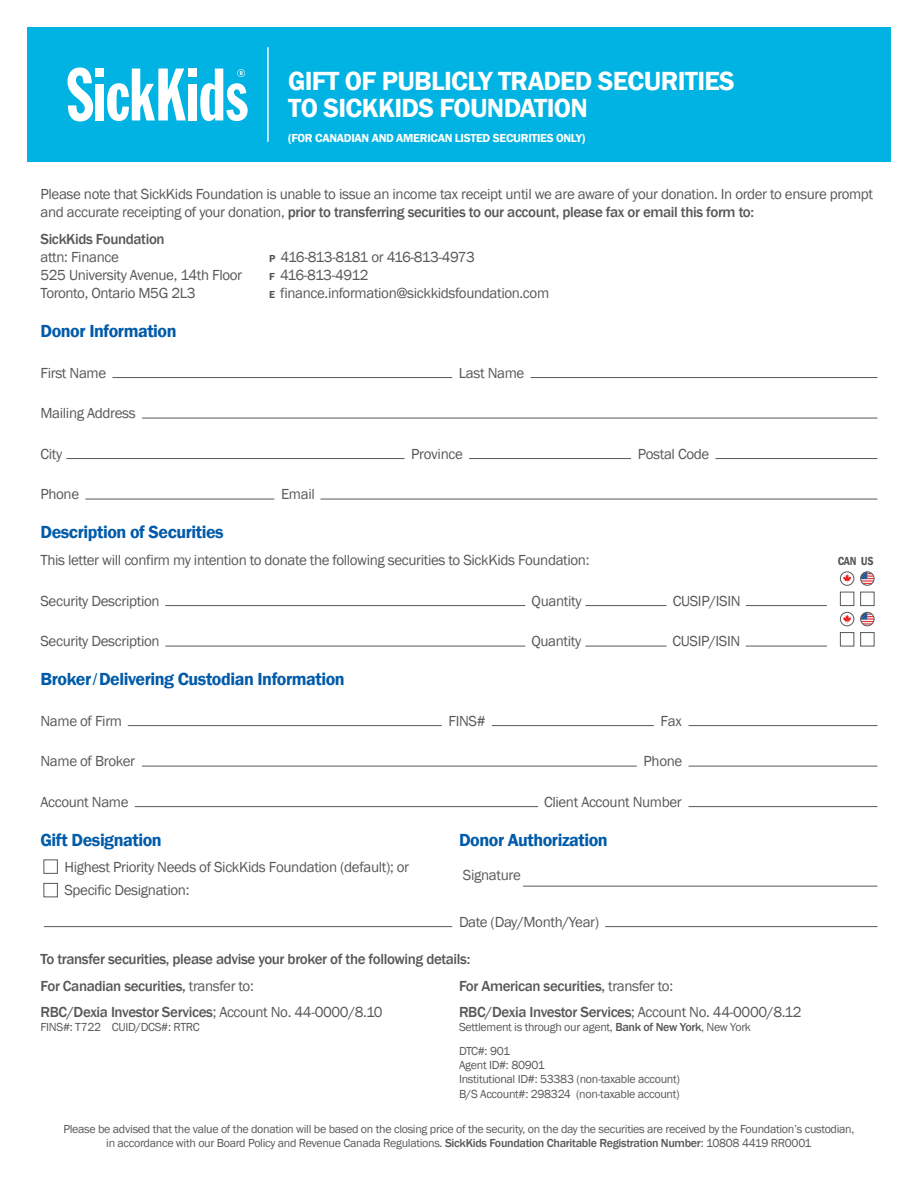
<style>
.page{position:relative;width:918px;height:1188px;background:#fff}
.page>*{position:absolute;margin:0;border:0;box-sizing:border-box;transform-origin:0 0}
.t1{font:600 27px/27px "Franklin Gothic";letter-spacing:-.025em;color:#fff}
.t2{font:600 18px "Franklin Gothic";letter-spacing:-.025em;color:#015ba9}
.t3{font:15px/18px "Franklin Gothic";letter-spacing:-.025em;color:#57585a}
.t4{font:500 15px/26.7px "Franklin Gothic";letter-spacing:-.025em;color:#57585a}
.t5{font:12px/14.4px "Franklin Gothic";letter-spacing:-.025em;color:#57585a}
.t6{font:600 12px "Franklin Gothic";letter-spacing:-.025em;color:#fff}
.t7{font:600 condensed 12px "Franklin Gothic";color:#57585a}
.s1{font-weight:500}
.s2{font-weight:600;font-size:10.5px}
.s3{font-family:"Arial";font-weight:400;font-size:16.5px}
.s4{font-weight:400}
</style>
<div class="page">
<div style="left:27px;top:27px;width:864px;height:135px;background:#00b3e3"></div>
<svg style="left:68px;top:67px;width:25px;height:54px"></svg>
<div style="left:96px;top:69px;width:8px;height:8px;background:#fff"></div>
<div style="left:96px;top:84px;width:8px;height:36px;background:#fff"></div>
<svg style="left:107px;top:69px;width:79px;height:52px"></svg>
<div style="left:188px;top:69px;width:9px;height:8px;background:#fff"></div>
<div style="left:188px;top:84px;width:9px;height:36px;background:#fff"></div>
<svg style="left:200px;top:69px;width:48px;height:52px"></svg>
<hr style="left:267px;top:47px;width:2px;height:95px;background:#fff">
<hr style="left:85px;top:499px;width:189px;height:1px;background:#57585a">
<hr style="left:320px;top:499px;width:558px;height:1px;background:#57585a">
<hr style="left:66px;top:458px;width:339px;height:1px;background:#57585a">
<hr style="left:716px;top:458px;width:162px;height:1px;background:#57585a">
<hr style="left:469px;top:458px;width:162px;height:1px;background:#57585a">
<hr style="left:165px;top:605px;width:360px;height:1px;background:#57585a">
<hr style="left:746px;top:605px;width:81px;height:1px;background:#57585a">
<hr style="left:585px;top:605px;width:81px;height:1px;background:#57585a">
<hr style="left:165px;top:646px;width:360px;height:1px;background:#57585a">
<hr style="left:746px;top:646px;width:81px;height:1px;background:#57585a">
<hr style="left:585px;top:646px;width:81px;height:1px;background:#57585a">
<hr style="left:128px;top:725px;width:314px;height:1px;background:#57585a">
<hr style="left:142px;top:766px;width:495px;height:1px;background:#57585a">
<hr style="left:688px;top:766px;width:190px;height:1px;background:#57585a">
<hr style="left:688px;top:725px;width:190px;height:1px;background:#57585a">
<hr style="left:688px;top:806px;width:190px;height:1px;background:#57585a">
<hr style="left:135px;top:806px;width:403px;height:1px;background:#57585a">
<hr style="left:523px;top:886px;width:354px;height:1px;background:#57585a">
<hr style="left:605px;top:926px;width:273px;height:1px;background:#57585a">
<hr style="left:142px;top:418px;width:735px;height:1px;background:#57585a">
<hr style="left:112px;top:377px;width:340px;height:1px;background:#57585a">
<hr style="left:531px;top:377px;width:347px;height:1px;background:#57585a">
<div style="left:44px;top:859px;width:14px;height:15px;border:1px solid #57585a"></div>
<div style="left:840px;top:592px;width:14px;height:14px;border:1px solid #57585a"></div>
<div style="left:860px;top:592px;width:14px;height:14px;border:1px solid #57585a"></div>
<div style="left:840px;top:632px;width:14px;height:14px;border:1px solid #57585a"></div>
<div style="left:860px;top:632px;width:14px;height:14px;border:1px solid #57585a"></div>
<div style="left:44px;top:883px;width:14px;height:14px;border:1px solid #57585a"></div>
<hr style="left:44px;top:926px;width:408px;height:1px;background:#57585a">
<svg style="left:843px;top:574px;width:8px;height:9px"></svg>
<div style="left:840px;top:571px;width:14px;height:15px;border:1px solid #57585a;border-radius:50%"></div>
<svg style="left:862px;top:572px;width:12px;height:12px"></svg>
<div style="left:860px;top:571px;width:14px;height:15px;border:1px solid #57585a;border-radius:50%"></div>
<svg style="left:843px;top:615px;width:8px;height:9px"></svg>
<div style="left:840px;top:612px;width:14px;height:14px;border:1px solid #57585a;border-radius:50%"></div>
<svg style="left:861px;top:612px;width:13px;height:13px"></svg>
<div style="left:860px;top:612px;width:14px;height:14px;border:1px solid #57585a;border-radius:50%"></div>
<hr style="left:492px;top:725px;width:162px;height:1px;background:#57585a">
<h1 class="t1" style="left:288px;top:68px;width:448px">GIFT OF PUBLICLY TRADED SECURITIES<br>TO SICKKIDS FOUNDATION</h1>
<p class="t6" style="left:288px;top:130px;width:299px">(FOR CANADIAN AND AMERICAN LISTED SECURITIES ONLY)</p>
<p class="t3" style="left:40px;top:185px;width:834px">Please note that SickKids Foundation is unable to issue an income tax receipt until we are aware of your donation. In order to ensure prompt and accurate receipting of your donation, <span class="s1">prior to transferring securities to our account, please fax or email this form to:</span></p>
<p class="t4" style="left:40px;top:226px;width:126px">SickKids Foundation</p>
<p class="t3" style="left:40px;top:248px;width:203px">attn: Finance<br>525 University Avenue, 14th Floor<br>Toronto, Ontario M5G 2L3</p>
<p class="t3" style="left:269px;top:248px;width:282px"><span class="s2">P</span> 416-813-8181 or 416-813-4973<br><span class="s2">F</span> 416-813-4912<br><span class="s2">E</span> finance.information@sickkidsfoundation.com</p>
<p class="t2" style="left:40px;top:320px;width:138px">Donor Information</p>
<p class="t3" style="left:40px;top:364px;width:67px">First Name</p>
<p class="t3" style="left:40px;top:404px;width:97px">Mailing Address</p>
<p class="t3" style="left:40px;top:445px;width:23px">City</p>
<p class="t3" style="left:40px;top:485px;width:40px">Phone</p>
<p class="t3" style="left:281px;top:485px;width:35px">Email</p>
<p class="t3" style="left:459px;top:364px;width:67px">Last Name</p>
<p class="t3" style="left:411px;top:445px;width:53px">Province</p>
<p class="t3" style="left:638px;top:445px;width:73px">Postal Code</p>
<p class="t2" style="left:40px;top:521px;width:185px">Description of Securities</p>
<p class="t3" style="left:40px;top:551px;width:551px">This letter will confirm my intention to donate the following securities to SickKids Foundation:</p>
<p class="t3" style="left:40px;top:592px;width:121px">Security Description</p>
<p class="t3" style="left:532px;top:592px;width:51px">Quantity</p>
<p class="t3" style="left:673px;top:592px;width:69px">CUSIP/ISIN</p>
<p class="t3" style="left:40px;top:632px;width:121px">Security Description</p>
<p class="t3" style="left:531px;top:632px;width:51px">Quantity</p>
<p class="t3" style="left:673px;top:632px;width:69px">CUSIP/ISIN</p>
<p class="t2" style="left:40px;top:668px;width:306px">Broker<span class="s3">/</span>Delivering Custodian Information</p>
<p class="t3" style="left:40px;top:712px;width:83px">Name of Firm</p>
<p class="t3" style="left:40px;top:752px;width:96px">Name of Broker</p>
<p class="t3" style="left:40px;top:793px;width:90px">Account Name</p>
<p class="t2" style="left:40px;top:829px;width:123px">Gift Designation</p>
<p class="t3" style="left:64px;top:855px;width:346px;line-height:23.5px">Highest Priority Needs of SickKids Foundation (default); or<br>Specific Designation:</p>
<p class="t3" style="left:449px;top:712px;width:39px">FINS#</p>
<p class="t3" style="left:661px;top:712px;width:23px">Fax</p>
<p class="t3" style="left:644px;top:752px;width:40px">Phone</p>
<p class="t3" style="left:544px;top:793px;width:139px">Client Account Number</p>
<p class="t2" style="left:459px;top:829px;width:150px">Donor Authorization</p>
<p class="t3" style="left:463px;top:867px;width:59px">Signature</p>
<p class="t3" style="left:459px;top:913px;width:142px">Date (Day/Month/Year)</p>
<p class="t4" style="left:40px;top:945px;width:431px">To transfer securities, please advise your broker of the following details:<br>For Canadian securities, <span class="s4">transfer to:<br></span>RBC/Dexia Investor Services<span class="s4">; Account No. 44-0000/8.10</span></p>
<p class="t5" style="left:40px;top:1020px;width:161px">FINS#: T722 CUID/DCS#: RTRC</p>
<p class="t4" style="left:459px;top:973px;width:344px;line-height:26.2px">For American securities, <span class="s4">transfer to:<br></span>RBC/Dexia Investor Services<span class="s4">; Account No. 44-0000/8.12</span></p>
<p class="t5" style="left:459px;top:1016px;width:293px;line-height:23.4px">Settlement is through our agent, <span class="s1">Bank of New York</span>, New York<br>DTC#: 901</p>
<p class="t5" style="left:459px;top:1058px;width:223px">Agent ID#: 80901<br>Institutional ID#: 53383 (non-taxable account)<br>B/S Account#: 298324 (non-taxable account)</p>
<p class="t7" style="left:838px;top:553px;width:38px">CAN US</p>
<p class="t5" style="left:63px;top:1122px;width:793px;text-align:center">Please be advised that the value of the donation will be based on the closing price of the security, on the day the securities are received by the Foundation’s custodian, in accordance with our Board Policy and Revenue Canada Regulations. <span class="s1">SickKids Foundation Charitable Registration Number</span>: 10808 4419 RR0001</p>
</div>
